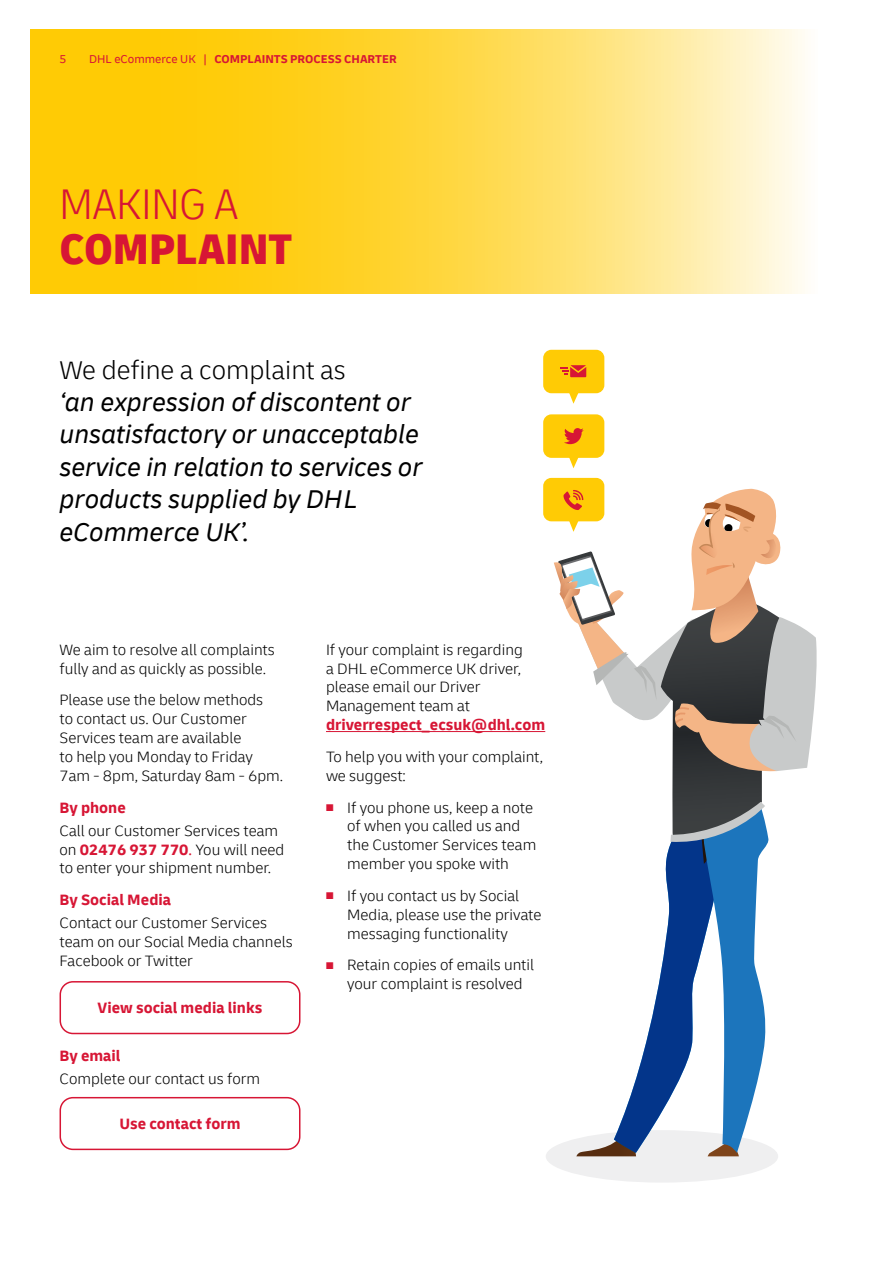
<style>
.page{position:relative;width:893px;height:1263px;background:#fff}
.page>*{position:absolute;margin:0;border:0;box-sizing:border-box;transform-origin:0 0}
.t1{font:900 condensed 45px "Delivery App";color:#d71635}
.t2{font:300 condensed 45px "Delivery App";color:#d71635}
.t3{font:italic 27px/32.4px "Delivery App";color:#000}
.t4{font:300 27px "Delivery App";color:#000}
.t5{font:300 15.75px/18.9px "Delivery App";color:#000}
.t6{font:700 15.75px "Delivery App";color:#d71635}
.t7{font:700 12px "Delivery App";color:#d71635}
.t8{font:12px "Delivery App";color:#d71635}
.s1{font-weight:400}
.s2{font-weight:700;color:#d71635}
.s3{font-weight:400;color:#d71635}
.s4{color:#d71635}
</style>
<div class="page">
<svg style="left:30px;top:30px;width:775px;height:264px"></svg>
<hr style="left:326px;top:731px;width:219px;height:1px;background:#d71635">
<div style="left:60px;top:981px;width:240px;height:53px;border:2px solid #d71635;border-radius:13px"></div>
<div style="left:60px;top:1097px;width:240px;height:53px;border:2px solid #d71635;border-radius:13px"></div>
<div style="left:546px;top:1130px;width:232px;height:52px;background:#efeff0;border-radius:50%"></div>
<div style="left:543px;top:478px;width:61px;height:43px;background:#ffcb05;border-radius:8px"></div>
<div style="left:543px;top:414px;width:61px;height:44px;background:#ffcb05;border-radius:8px"></div>
<svg style="left:567px;top:457px;width:14px;height:11px"></svg>
<div style="left:543px;top:350px;width:61px;height:43px;background:#ffcb05;border-radius:8px"></div>
<svg style="left:567px;top:393px;width:14px;height:11px"></svg>
<svg style="left:554px;top:488px;width:263px;height:668px"></svg>
<svg style="left:564px;top:428px;width:20px;height:16px"></svg>
<svg style="left:561px;top:365px;width:25px;height:12px"></svg>
<p class="t8" style="left:60px;top:52px;width:9px">5</p>
<p class="t7" style="left:89px;top:52px;width:309px"><span class="s1">DHL eCommerce UK |</span> COMPLAINTS PROCESS CHARTER</p>
<h1 class="t2" style="left:60px;top:178px;width:180px">MAKING A</h1>
<h1 class="t1" style="left:60px;top:221px;width:234px">COMPLAINT</h1>
<h2 class="t4" style="left:60px;top:354px;width:288px">We define a complaint as</h2>
<h2 class="t3" style="left:60px;top:386px;width:364px">‘an expression of discontent or unsatisfactory or unacceptable service in relation to services or products supplied by DHL eCommerce UK’.</h2>
<p class="t5" style="left:60px;top:640px;width:217px">We aim to resolve all complaints fully and as quickly as possible.</p>
<p class="t5" style="left:60px;top:690px;width:225px">Please use the below methods<br>to contact us. Our Customer<br>Services team are available<br>to help you Monday to Friday<br>7am - 8pm, Saturday 8am - 6pm.</p>
<p class="t6" style="left:60px;top:797px;width:68px">By phone</p>
<p class="t5" style="left:60px;top:821px;width:226px">Call our Customer Services team on <span class="s2">02476 937 770</span><span class="s3">.</span> You will need to enter your shipment number.</p>
<p class="t6" style="left:60px;top:890px;width:113px">By Social Media</p>
<p class="t5" style="left:60px;top:913px;width:235px">Contact our Customer Services team on our Social Media channels<br>Facebook or Twitter</p>
<p class="t6" style="left:98px;top:997px;width:166px">View social media links</p>
<p class="t6" style="left:60px;top:1046px;width:62px">By email</p>
<p class="t5" style="left:60px;top:1069px;width:202px">Complete our contact us form</p>
<p class="t6" style="left:119px;top:1113px;width:123px">Use contact form</p>
<p class="t5" style="left:326px;top:640px;width:198px">If your complaint is regarding a DHL eCommerce UK driver, please email our Driver<br>Management team at</p>
<p class="t6" style="left:326px;top:715px;width:221px">driverrespect_ecsuk@dhl.com</p>
<p class="t5" style="left:326px;top:747px;width:219px">To help you with your complaint, we suggest:</p>
<p class="t5" style="left:347px;top:798px;width:191px;text-indent:-21px"><span class="s4">■</span> If you phone us, keep a note of when you called us and the Customer Services team member you spoke with</p>
<p class="t5" style="left:347px;top:886px;width:196px;text-indent:-21px"><span class="s4">■</span> If you contact us by Social<br>Media, please use the private messaging functionality</p>
<p class="t5" style="left:347px;top:955px;width:188px;text-indent:-21px"><span class="s4">■</span> Retain copies of emails until your complaint is resolved</p>
</div>
